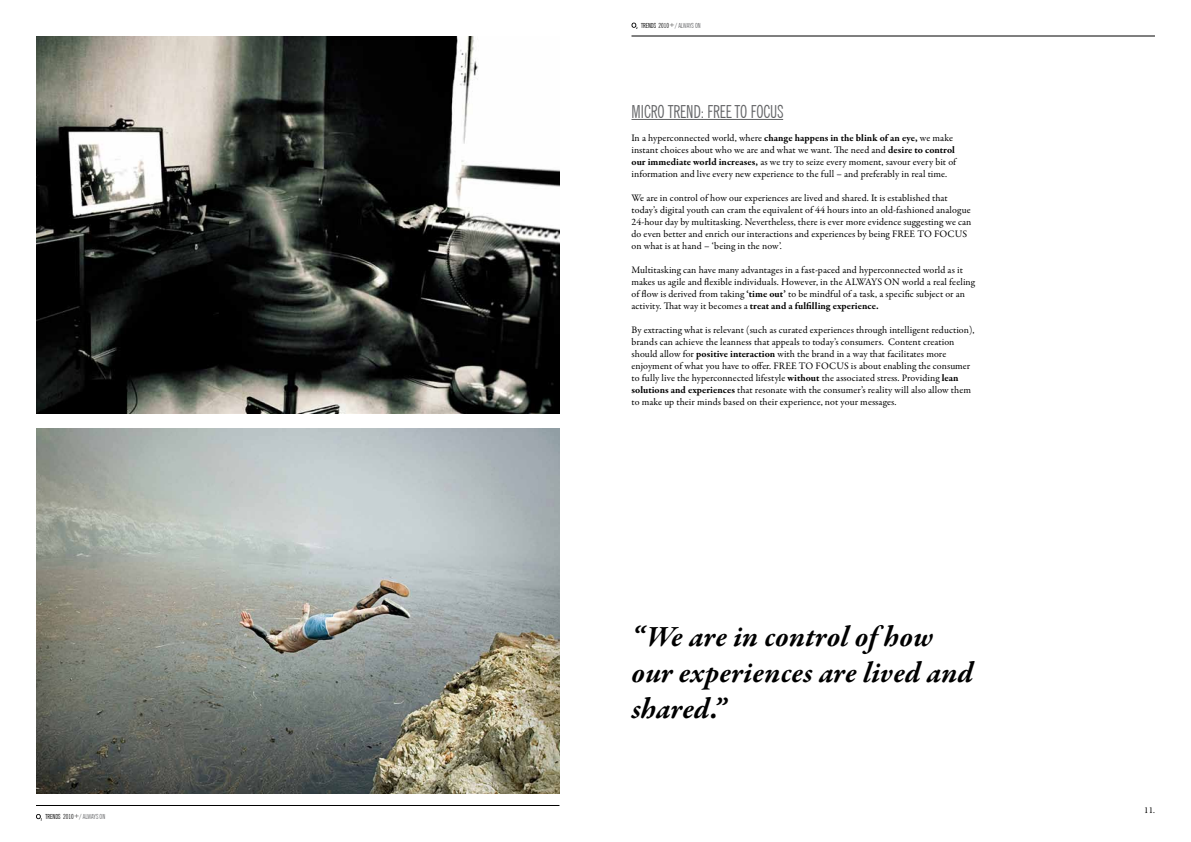
<style>
.page{position:relative;width:1191px;height:842px;background:#fff}
.page>*{position:absolute;margin:0;border:0;box-sizing:border-box;transform-origin:0 0}
.t1{font:italic 700 30px/36px "Garamond Premr Pro";letter-spacing:.005em;color:#000}
.t2{font:extra-condensed 18px "News Gothic BT";color:#636466}
.t3{font:10px/12px "Garamond Premr Pro";letter-spacing:.01em;color:#000}
.t4{font:9px "Garamond Premr Pro";color:#000}
.t5{font:extra-condensed 7px "News Gothic BT";color:#000}
.s1{color:#636466}
.s2{font-weight:700}
</style>
<div class="page">
<svg style="left:631px;top:23px;width:6px;height:6px"></svg>
<svg style="left:36px;top:814px;width:6px;height:6px"></svg>
<hr style="left:631px;top:119px;width:152px;height:1px;background:#636466">
<img style="left:36px;top:36px;width:523px;height:378px">
<img style="left:36px;top:428px;width:523px;height:366px">
<hr style="left:631px;top:36px;width:524px;height:1px;background:#000">
<hr style="left:36px;top:805px;width:523px;height:1px;background:#000">
<p class="t5" style="left:46px;top:812px;width:61px">TRENDS 2010+<span class="s1">/ ALWAYS ON</span></p>
<p class="t5" style="left:641px;top:22px;width:61px">TRENDS 2010+<span class="s1">/ ALWAYS ON</span></p>
<h2 class="t2" style="left:631px;top:101px;width:153px">MICRO TREND: FREE TO FOCUS</h2>
<p class="t3" style="left:631px;top:132px;width:326px">In a hyperconnected world, where <span class="s2">change happens in the blink of an eye,</span> we make instant choices about who we are and what we want. The need and <span class="s2">desire to control our immediate world increases,</span> as we try to seize every moment, savour every bit of information and live every new experience to the full – and preferably in real time.</p>
<p class="t3" style="left:631px;top:192px;width:341px">We are in control of how our experiences are lived and shared. It is established that today’s digital youth can cram the equivalent of 44 hours into an old-fashioned analogue 24-hour day by multitasking. Nevertheless, there is ever more evidence suggesting we can do even better and enrich our interactions and experiences by being FREE TO FOCUS on what is at hand – ‘being in the now’.</p>
<p class="t3" style="left:631px;top:264px;width:345px">Multitasking can have many advantages in a fast-paced and hyperconnected world as it makes us agile and flexible individuals. However, in the ALWAYS ON world a real feeling of flow is derived from taking <span class="s2">‘time out’</span> to be mindful of a task, a specific subject or an activity. That way it becomes a <span class="s2">treat and a fulfilling experience.</span></p>
<p class="t3" style="left:631px;top:324px;width:345px">By extracting what is relevant (such as curated experiences through intelligent reduction), brands can achieve the leanness that appeals to today’s consumers. Content creation should allow for <span class="s2">positive interaction</span> with the brand in a way that facilitates more enjoyment of what you have to offer. FREE TO FOCUS is about enabling the consumer to fully live the hyperconnected lifestyle <span class="s2">without</span> the associated stress. Providing <span class="s2">lean solutions and experiences</span> that resonate with the consumer’s reality will also allow them to make up their minds based on their experience, not your messages.</p>
<h1 class="t1" style="left:631px;top:620px;width:343px">“We are in control of how our experiences are lived and shared.”</h1>
<p class="t4" style="left:1144px;top:804px;width:12px">11.</p>
</div>
